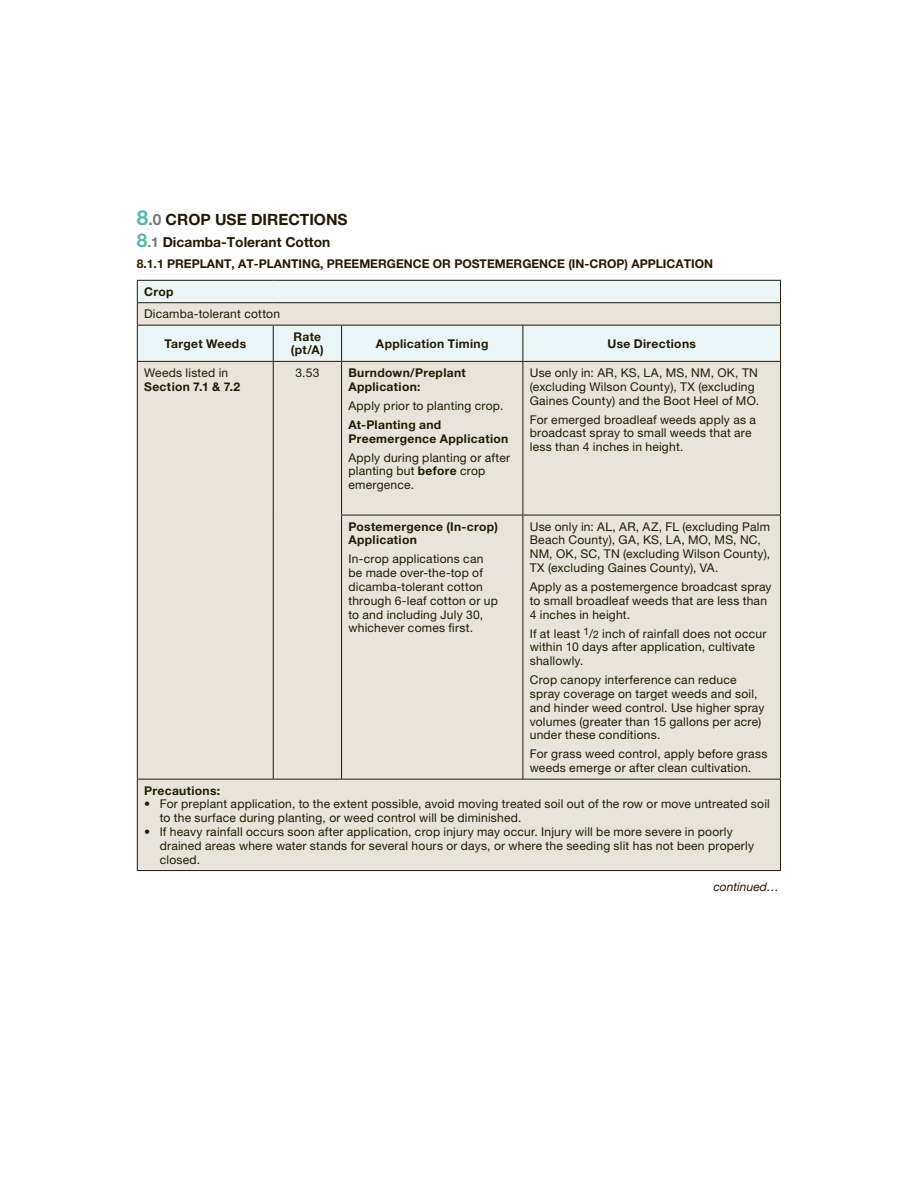
<style>
.page{position:relative;width:918px;height:1188px;background:#fff}
.page>*{position:absolute;margin:0;border:0;box-sizing:border-box;transform-origin:0 0}
.t1{font:700 15.6px "Helvetica Neue LT Pro";color:#241a04}
.t2{font:700 13.8px "Helvetica Neue LT Pro";color:#241a04}
.t3{font:12.15px/13.8px "Helvetica Neue LT Pro";letter-spacing:.02em;color:#241a04}
.t4{font:700 12.15px/13.8px "Helvetica Neue LT Pro";letter-spacing:.025em;color:#241a04}
.t5{font:700 12.15px "Helvetica Neue LT Pro";color:#241a04}
.t6{font:italic 12.15px "Helvetica Neue LT Pro";color:#241a04}
.s1{font-size:20.7px;color:#58b7b3}
.s2{color:#74787b}
.s3{font-size:18.9px;color:#58b7b3}
.s4{font-weight:700}
.s5{font-size:10.35px}
</style>
<div class="page">
<div style="left:138px;top:281px;width:642px;height:21px;background:#eaf6f7"></div>
<div style="left:138px;top:303px;width:642px;height:567px;background:#e8e4dc"></div>
<hr style="left:137px;top:280px;width:136px;height:1px;background:#241a04">
<hr style="left:273px;top:280px;width:508px;height:1px;background:#241a04">
<hr style="left:137px;top:302px;width:136px;height:1px;background:#241a04">
<svg style="left:137px;top:281px;width:1px;height:44px"></svg>
<hr style="left:273px;top:302px;width:508px;height:1px;background:#241a04">
<svg style="left:780px;top:281px;width:1px;height:44px"></svg>
<hr style="left:137px;top:325px;width:136px;height:1px;background:#241a04">
<hr style="left:137px;top:326px;width:1px;height:35px;background:#241a04">
<hr style="left:273px;top:325px;width:69px;height:1px;background:#241a04">
<hr style="left:273px;top:326px;width:1px;height:35px;background:#241a04">
<hr style="left:342px;top:325px;width:181px;height:1px;background:#241a04">
<hr style="left:341px;top:326px;width:1px;height:35px;background:#241a04">
<hr style="left:523px;top:325px;width:258px;height:1px;background:#241a04">
<hr style="left:522px;top:326px;width:1px;height:35px;background:#241a04">
<hr style="left:780px;top:326px;width:1px;height:35px;background:#241a04">
<hr style="left:137px;top:361px;width:136px;height:1px;background:#241a04">
<hr style="left:137px;top:362px;width:1px;height:153px;background:#241a04">
<hr style="left:273px;top:361px;width:69px;height:1px;background:#241a04">
<hr style="left:273px;top:362px;width:1px;height:153px;background:#241a04">
<hr style="left:342px;top:361px;width:181px;height:1px;background:#241a04">
<hr style="left:341px;top:362px;width:1px;height:153px;background:#241a04">
<hr style="left:523px;top:361px;width:258px;height:1px;background:#241a04">
<hr style="left:522px;top:362px;width:1px;height:153px;background:#241a04">
<hr style="left:780px;top:362px;width:1px;height:153px;background:#241a04">
<hr style="left:137px;top:515px;width:1px;height:264px;background:#241a04">
<hr style="left:273px;top:515px;width:1px;height:264px;background:#241a04">
<hr style="left:341px;top:515px;width:182px;height:1px;background:#241a04">
<hr style="left:341px;top:515px;width:1px;height:264px;background:#241a04">
<hr style="left:523px;top:515px;width:258px;height:1px;background:#241a04">
<hr style="left:522px;top:515px;width:1px;height:264px;background:#241a04">
<hr style="left:780px;top:515px;width:1px;height:264px;background:#241a04">
<hr style="left:137px;top:779px;width:136px;height:1px;background:#241a04">
<hr style="left:137px;top:780px;width:1px;height:90px;background:#241a04">
<hr style="left:273px;top:779px;width:508px;height:1px;background:#241a04">
<hr style="left:780px;top:780px;width:1px;height:90px;background:#241a04">
<hr style="left:137px;top:870px;width:644px;height:1px;background:#241a04">
<p class="t1" style="left:137px;top:213px;width:212px"><span class="s1">8</span><span class="s2">.0</span> CROP USE DIRECTIONS</p>
<p class="t2" style="left:137px;top:237px;width:195px"><span class="s3">8</span><span class="s2">.1</span> Dicamba-Tolerant Cotton</p>
<p class="t5" style="left:137px;top:259px;width:578px">8.1.1 PREPLANT, AT-PLANTING, PREEMERGENCE OR POSTEMERGENCE (IN-CROP) APPLICATION</p>
<p class="t4" style="left:144px;top:286px;width:31px">Crop</p>
<p class="t3" style="left:144px;top:308px;width:137px">Dicamba-tolerant cotton</p>
<p class="t4" style="left:164px;top:337px;width:83px">Target Weeds</p>
<p class="t4" style="left:291px;top:331px;width:34px">Rate (pt/A)</p>
<p class="t4" style="left:376px;top:338px;width:114px">Application Timing</p>
<p class="t4" style="left:608px;top:338px;width:90px">Use Directions</p>
<p class="t3" style="left:144px;top:367px;width:86px">Weeds listed in</p>
<p class="t4" style="left:144px;top:381px;width:98px">Section 7.1 &amp; 7.2</p>
<p class="t3" style="left:295px;top:367px;width:26px">3.53</p>
<p class="t4" style="left:348px;top:367px;width:119px">Burndown/Preplant<br>Application:</p>
<p class="t3" style="left:348px;top:400px;width:156px">Apply prior to planting crop.</p>
<p class="t4" style="left:348px;top:419px;width:161px">At-Planting and<br>Preemergence Application</p>
<p class="t3" style="left:348px;top:452px;width:163px">Apply during planting or after planting but <span class="s4">before</span> crop emergence.</p>
<p class="t3" style="left:530px;top:367px;width:231px">Use only in: AR, KS, LA, MS, NM, OK, TN (excluding Wilson County), TX (excluding<br>Gaines County) and the Boot Heel of MO.</p>
<p class="t3" style="left:530px;top:414px;width:228px">For emerged broadleaf weeds apply as a broadcast spray to small weeds that are less than 4 inches in height.</p>
<p class="t4" style="left:348px;top:521px;width:151px">Postemergence (In-crop)<br>Application</p>
<p class="t3" style="left:348px;top:553px;width:151px">In-crop applications can be made over-the-top of dicamba-tolerant cotton through 6-leaf cotton or up to and including July 30, whichever comes first.</p>
<p class="t3" style="left:530px;top:521px;width:242px">Use only in: AL, AR, AZ, FL (excluding Palm Beach County), GA, KS, LA, MO, MS, NC, NM, OK, SC, TN (excluding Wilson County), TX (excluding Gaines County), VA.</p>
<p class="t3" style="left:530px;top:581px;width:243px">Apply as a postemergence broadcast spray to small broadleaf weeds that are less than<br>4 inches in height.</p>
<p class="t3" style="left:530px;top:628px;width:238px">If at least <sup>1</sup>/<span class="s5">2</span> inch of rainfall does not occur within 10 days after application, cultivate shallowly.</p>
<p class="t3" style="left:530px;top:674px;width:236px">Crop canopy interference can reduce spray coverage on target weeds and soil, and hinder weed control. Use higher spray volumes (greater than 15 gallons per acre) under these conditions.</p>
<p class="t3" style="left:530px;top:748px;width:239px">For grass weed control, apply before grass weeds emerge or after clean cultivation.</p>
<p class="t4" style="left:144px;top:785px;width:77px">Precautions:</p>
<p class="t3" style="left:160px;top:799px;width:612px;text-indent:-16px">• For preplant application, to the extent possible, avoid moving treated soil out of the row or move untreated soil to the surface during planting, or weed control will be diminished.</p>
<p class="t3" style="left:160px;top:826px;width:596px;text-indent:-16px">• If heavy rainfall occurs soon after application, crop injury may occur. Injury will be more severe in poorly drained areas where water stands for several hours or days, or where the seeding slit has not been properly closed.</p>
<p class="t6" style="left:713px;top:882px;width:67px">continued…</p>
</div>
